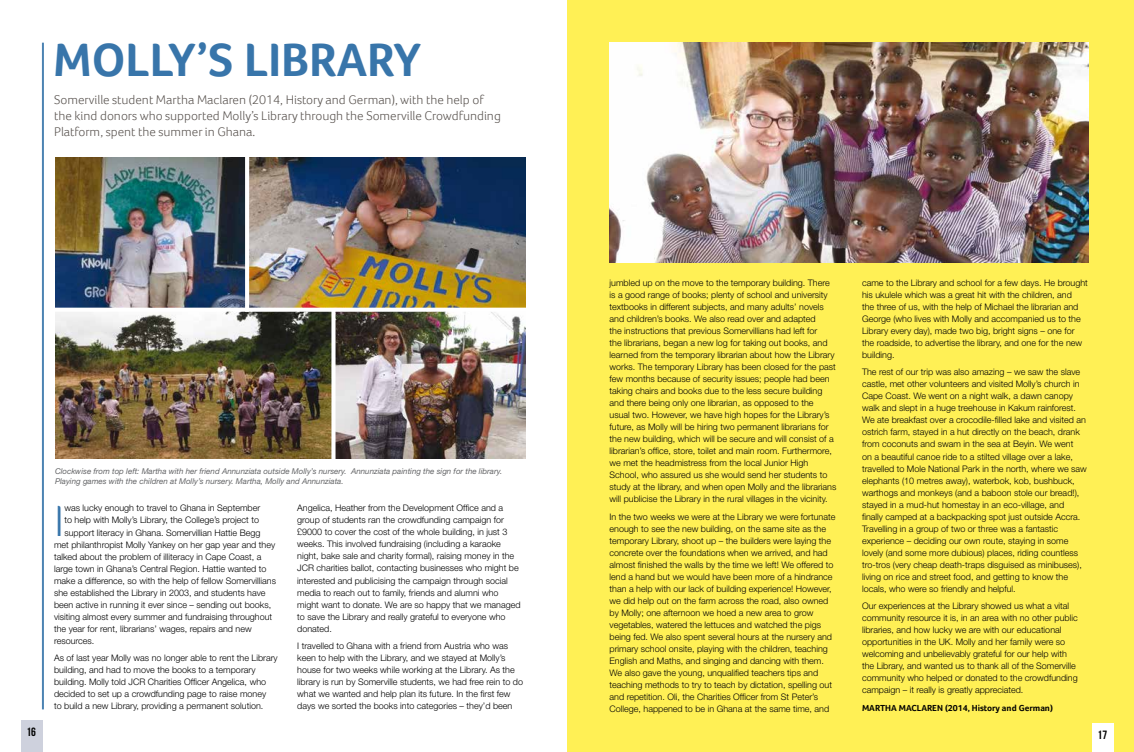
<style>
.page{position:relative;width:1134px;height:752px;background:#fff}
.page>*{position:absolute;margin:0;border:0;box-sizing:border-box;transform-origin:0 0}
.t1{font:700 48px "Foco";color:#3875aa}
.t2{font:300 44.8px "Foco";color:#3875aa}
.t3{font:300 13px/16px "Foco";color:#58524e}
.t4{font:12px "Bebas Neue";color:#000}
.t5{font:300 9px/12px "Helvetica Neue LT";color:#000}
.t6{font:700 9px "Foco";color:#000}
.t7{font:italic 8px/10px "Helvetica Neue LT";color:#646567}
</style>
<div class="page">
<div style="left:567px;top:0;width:567px;height:751px;background:#fff055"></div>
<hr style="left:42px;top:43px;width:2px;height:666px;background:#3875aa">
<img style="left:609px;top:43px;width:480px;height:219px">
<div style="left:21px;top:720px;width:22px;height:31px;background:#ced1dd"></div>
<div style="left:1092px;top:723px;width:22px;height:28px;background:#fff"></div>
<img style="left:56px;top:157px;width:189px;height:150px">
<img style="left:249px;top:157px;width:277px;height:150px">
<img style="left:56px;top:311px;width:470px;height:147px">
<svg style="left:55px;top:307px;width:471px;height:1px"></svg>
<svg style="left:245px;top:157px;width:4px;height:151px"></svg>
<svg style="left:331px;top:311px;width:4px;height:148px"></svg>
<h1 class="t1" style="left:53px;top:31px;width:370px">MOLLY’S LIBRARY</h1>
<h3 class="t3" style="left:54px;top:92px;width:448px">Somerville student Martha Maclaren (2014, History and German), with the help of the kind donors who supported Molly’s Library through the Somerville Crowdfunding<br>Platform, spent the summer in Ghana.</h3>
<p class="t7" style="left:55px;top:465px;width:449px">Clockwise from top left: Martha with her friend Annunziata outside Molly’s nursery. Annunziata painting the sign for the library.<br>Playing games with the children at Molly’s nursery. Martha, Molly and Annunziata.</p>
<h2 class="t2" style="left:54px;top:494px;width:12px">I</h2>
<p class="t5" style="left:64px;top:502px;width:197px">was lucky enough to travel to Ghana in September</p>
<p class="t5" style="left:64px;top:514px;width:196px">to help with Molly’s Library, the College’s project to</p>
<p class="t5" style="left:64px;top:526px;width:198px">support literacy in Ghana. Somervillian Hattie Begg</p>
<p class="t5" style="left:54px;top:538px;width:223px">met philanthropist Molly Yankey on her gap year and they</p>
<p class="t5" style="left:54px;top:550px;width:209px">talked about the problem of illiteracy in Cape Coast, a</p>
<p class="t5" style="left:54px;top:562px;width:214px">large town in Ghana’s Central Region. Hattie wanted to</p>
<p class="t5" style="left:54px;top:574px;width:223px">make a difference, so with the help of fellow Somervillians</p>
<p class="t5" style="left:54px;top:586px;width:213px">she established the Library in 2003, and students have</p>
<p class="t5" style="left:54px;top:598px;width:219px">been active in running it ever since – sending out books,</p>
<p class="t5" style="left:54px;top:610px;width:220px">visiting almost every summer and fundraising throughout</p>
<p class="t5" style="left:54px;top:622px;width:199px">the year for rent, librarians’ wages, repairs and new</p>
<p class="t5" style="left:54px;top:634px;width:42px">resources.</p>
<p class="t5" style="left:54px;top:651px;width:225px">As of last year Molly was no longer able to rent the Library building, and had to move the books to a temporary building. Molly told JCR Charities Officer Angelica, who decided to set up a crowdfunding page to raise money<br>to build a new Library, providing a permanent solution.</p>
<p class="t5" style="left:297px;top:501px;width:225px">Angelica, Heather from the Development Office and a group of students ran the crowdfunding campaign for £9000 to cover the cost of the whole building, in just 3 weeks. This involved fundraising (including a karaoke night, bake sale and charity formal), raising money in the JCR charities ballot, contacting businesses who might be interested and publicising the campaign through social media to reach out to family, friends and alumni who might want to donate. We are so happy that we managed to save the Library and really grateful to everyone who donated.</p>
<p class="t5" style="left:297px;top:639px;width:227px">I travelled to Ghana with a friend from Austria who was keen to help with the Library, and we stayed at Molly’s house for two weeks while working at the Library. As the library is run by Somerville students, we had free rein to do what we wanted and help plan its future. In the first few days we sorted the books into categories – they’d been</p>
<p class="t5" style="left:609px;top:276px;width:228px">jumbled up on the move to the temporary building. There is a good range of books; plenty of school and university textbooks in different subjects, and many adults’ novels and children’s books. We also read over and adapted<br>the instructions that previous Somervillians had left for<br>the librarians, began a new log for taking out books, and learned from the temporary librarian about how the Library works. The temporary Library has been closed for the past few months because of security issues; people had been taking chairs and books due to the less secure building and there being only one librarian, as opposed to the<br>usual two. However, we have high hopes for the Library’s future, as Molly will be hiring two permanent librarians for the new building, which will be secure and will consist of a librarian’s office, store, toilet and main room. Furthermore, we met the headmistress from the local Junior High School, who assured us she would send her students to study at the library, and when open Molly and the librarians will publicise the Library in the rural villages in the vicinity.</p>
<p class="t5" style="left:609px;top:510px;width:227px">In the two weeks we were at the Library we were fortunate enough to see the new building, on the same site as the temporary Library, shoot up – the builders were laying the concrete over the foundations when we arrived, and had almost finished the walls by the time we left! We offered to lend a hand but we would have been more of a hindrance than a help with our lack of building experience! However, we did help out on the farm across the road, also owned by Molly; one afternoon we hoed a new area to grow vegetables, watered the lettuces and watched the pigs being fed. We also spent several hours at the nursery and primary school onsite, playing with the children, teaching English and Maths, and singing and dancing with them.<br>We also gave the young, unqualified teachers tips and teaching methods to try to teach by dictation, spelling out and repetition. Oli, the Charities Officer from St Peter’s College, happened to be in Ghana at the same time, and</p>
<p class="t5" style="left:862px;top:276px;width:227px">came to the Library and school for a few days. He brought his ukulele which was a great hit with the children, and<br>the three of us, with the help of Michael the librarian and George (who lives with Molly and accompanied us to the Library every day), made two big, bright signs – one for the roadside, to advertise the library, and one for the new building.</p>
<p class="t5" style="left:862px;top:366px;width:226px">The rest of our trip was also amazing – we saw the slave castle, met other volunteers and visited Molly’s church in Cape Coast. We went on a night walk, a dawn canopy walk and slept in a huge treehouse in Kakum rainforest.<br>We ate breakfast over a crocodile-filled lake and visited an ostrich farm, stayed in a hut directly on the beach, drank from coconuts and swam in the sea at Beyin. We went<br>on a beautiful canoe ride to a stilted village over a lake, travelled to Mole National Park in the north, where we saw elephants (10 metres away), waterbok, kob, bushbuck, warthogs and monkeys (and a baboon stole our bread!), stayed in a mud-hut homestay in an eco-village, and finally camped at a backpacking spot just outside Accra.<br>Travelling in a group of two or three was a fantastic experience – deciding our own route, staying in some lovely (and some more dubious) places, riding countless tro-tros (very cheap death-traps disguised as minibuses), living on rice and street food, and getting to know the locals, who were so friendly and helpful.</p>
<p class="t5" style="left:862px;top:599px;width:217px">Our experiences at the Library showed us what a vital community resource it is, in an area with no other public libraries, and how lucky we are with our educational opportunities in the UK. Molly and her family were so welcoming and unbelievably grateful for our help with the Library, and wanted us to thank all of the Somerville community who helped or donated to the crowdfunding campaign – it really is greatly appreciated.</p>
<p class="t6" style="left:862px;top:702px;width:192px">MARTHA MACLAREN (2014, History and German)</p>
<h3 class="t4" style="left:26px;top:725px;width:11px">16</h3>
<h3 class="t4" style="left:1097px;top:727px;width:11px">17</h3>
</div>
